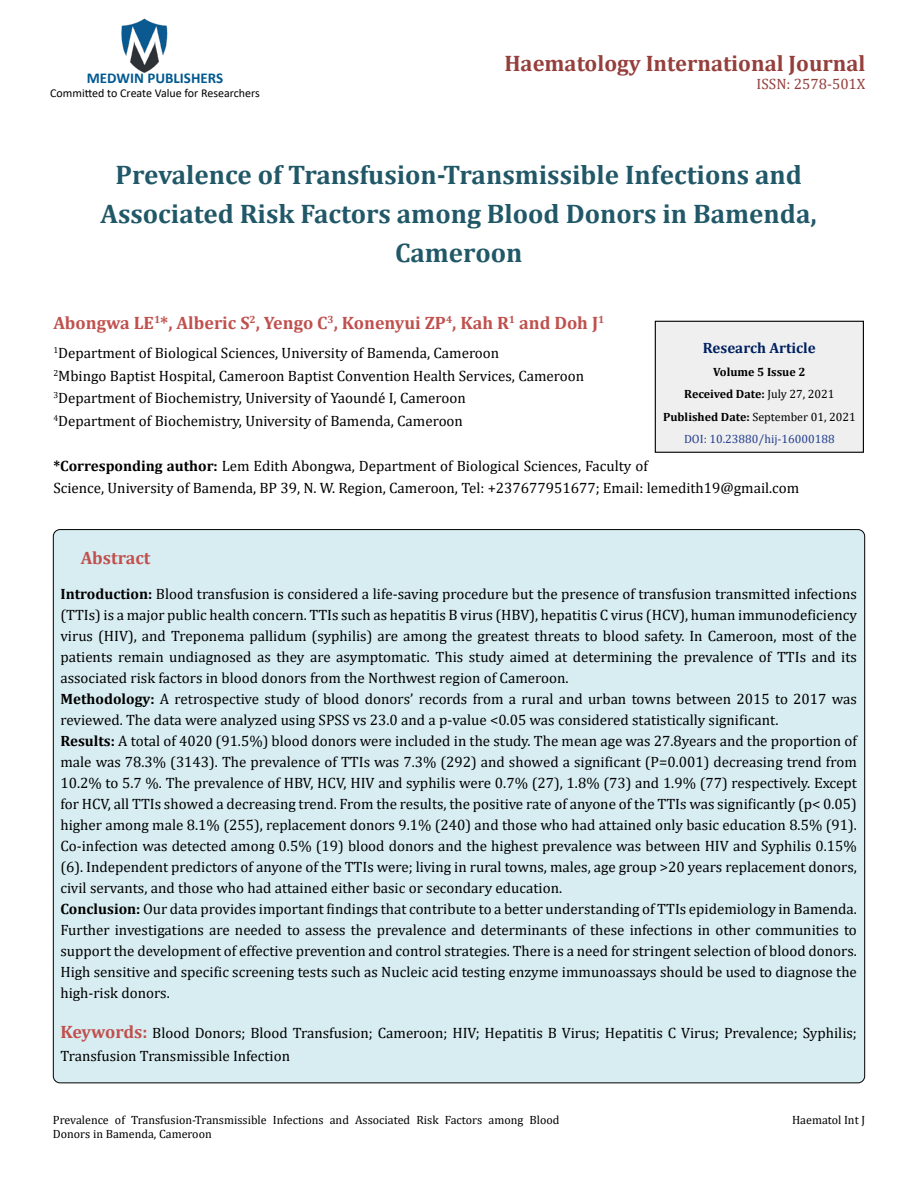
<style>
.page{position:relative;width:918px;height:1188px;background:#fff}
.page>*{position:absolute;margin:0;border:0;box-sizing:border-box;transform-origin:0 0}
.t1{font:700 27px/39px "Cambria";color:#215868;text-align:center}
.t2{font:700 22.5px "Cambria";color:#953f3c}
.t3{font:700 18px "Cambria";color:#c0504d}
.t4{font:15px/21px "Cambria";color:#000}
.t5{font:700 15px "Calibri";color:#005991}
.t6{font:700 15px "Cambria";color:#002060}
.t7{font:15px "Cambria";color:#953f3c}
.t8{font:12px/14.4px "Cambria";color:#000}
.t9{font:700 12px/22.5px "Cambria";color:#000;text-align:center}
.t10{font:12px "Calibri";color:#000}
.s1{font-weight:700}
.s2{font-weight:400}
.s3{font-weight:400;color:#25408f}
.s4{font-weight:700;font-size:18px;color:#c0504d}
</style>
<div class="page">
<img style="left:121px;top:18px;width:47px;height:55px">
<div style="left:655px;top:321px;width:208px;height:131px;background:#efefef"></div>
<div style="left:655px;top:321px;width:209px;height:132px;border:1px solid #000"></div>
<div style="left:53px;top:530px;width:812px;height:553px;background:#d8edf2;border-radius:7px"></div>
<p class="t5" style="left:87px;top:67px;width:138px">MEDWIN PUBLISHERS</p>
<p class="t10" style="left:50px;top:85px;width:211px">Committed to Create Value for Researchers</p>
<h2 class="t2" style="left:504px;top:47px;width:363px">Haematology International Journal</h2>
<p class="t7" style="left:757px;top:75px;width:110px">ISSN: 2578-501X</p>
<h1 class="t1" style="left:101px;top:154px;width:718px">Prevalence of Transfusion-Transmissible Infections and<br>Associated Risk Factors among Blood Donors in Bamenda,<br>Cameroon</h1>
<p class="t3" style="left:53px;top:310px;width:552px">Abongwa LE<sup>1</sup>*, Alberic S<sup>2</sup>, Yengo C<sup>3</sup>, Konenyui ZP<sup>4</sup>, Kah R<sup>1</sup> and Doh J<sup>1</sup></p>
<p class="t4" style="left:53px;top:342px;width:532px;line-height:22.5px"><sup>1</sup>Department of Biological Sciences, University of Bamenda, Cameroon<br><sup>2</sup>Mbingo Baptist Hospital, Cameroon Baptist Convention Health Services, Cameroon <sup>3</sup>Department of Biochemistry, University of Yaoundé I, Cameroon<br><sup>4</sup>Department of Biochemistry, University of Bamenda, Cameroon</p>
<p class="t4" style="left:53px;top:454px;width:748px;line-height:22.5px"><span class="s1">*Corresponding author:</span> Lem Edith Abongwa, Department of Biological Sciences, Faculty of<br>Science, University of Bamenda, BP 39, N. W. Region, Cameroon, Tel: +237677951677; Email: lemedith19@gmail.com</p>
<p class="t6" style="left:703px;top:337px;width:114px">Research Article</p>
<p class="t9" style="left:663px;top:360px;width:194px">Volume 5 Issue 2<br>Received Date: <span class="s2">July 27, 2021<br></span>Published Date: <span class="s2">September 01, 2021<br></span><span class="s3">DOI: 10.23880/hij-16000188</span></p>
<p class="t3" style="left:81px;top:545px;width:71px">Abstract</p>
<p class="t4" style="left:60px;top:583px;width:798px"><span class="s1">Introduction:</span> Blood transfusion is considered a life-saving procedure but the presence of transfusion transmitted infections (TTIs) is a major public health concern. TTIs such as hepatitis B virus (HBV), hepatitis C virus (HCV), human immunodeficiency virus (HIV), and Treponema pallidum (syphilis) are among the greatest threats to blood safety. In Cameroon, most of the patients remain undiagnosed as they are asymptomatic. This study aimed at determining the prevalence of TTIs and its associated risk factors in blood donors from the Northwest region of Cameroon.<br><span class="s1">Methodology:</span> A retrospective study of blood donors’ records from a rural and urban towns between 2015 to 2017 was reviewed. The data were analyzed using SPSS vs 23.0 and a p-value &lt;0.05 was considered statistically significant.<br><span class="s1">Results:</span> A total of 4020 (91.5%) blood donors were included in the study. The mean age was 27.8years and the proportion of male was 78.3% (3143). The prevalence of TTIs was 7.3% (292) and showed a significant (P=0.001) decreasing trend from 10.2% to 5.7 %. The prevalence of HBV, HCV, HIV and syphilis were 0.7% (27), 1.8% (73) and 1.9% (77) respectively. Except for HCV, all TTIs showed a decreasing trend. From the results, the positive rate of anyone of the TTIs was significantly (p&lt; 0.05) higher among male 8.1% (255), replacement donors 9.1% (240) and those who had attained only basic education 8.5% (91).<br>Co-infection was detected among 0.5% (19) blood donors and the highest prevalence was between HIV and Syphilis 0.15% (6). Independent predictors of anyone of the TTIs were; living in rural towns, males, age group &gt;20 years replacement donors, civil servants, and those who had attained either basic or secondary education.<br><span class="s1">Conclusion:</span> Our data provides important findings that contribute to a better understanding of TTIs epidemiology in Bamenda.<br>Further investigations are needed to assess the prevalence and determinants of these infections in other communities to support the development of effective prevention and control strategies. There is a need for stringent selection of blood donors.<br>High sensitive and specific screening tests such as Nucleic acid testing enzyme immunoassays should be used to diagnose the high-risk donors.</p>
<p class="t4" style="left:60px;top:1022px;width:798px;line-height:22.5px"><span class="s4">Keywords:</span> Blood Donors; Blood Transfusion; Cameroon; HIV; Hepatitis B Virus; Hepatitis C Virus; Prevalence; Syphilis;<br>Transfusion Transmissible Infection</p>
<p class="t8" style="left:53px;top:1113px;width:508px">Prevalence of Transfusion-Transmissible Infections and Associated Risk Factors among Blood<br>Donors in Bamenda, Cameroon</p>
<p class="t8" style="left:792px;top:1113px;width:74px">Haematol Int J</p>
</div>
